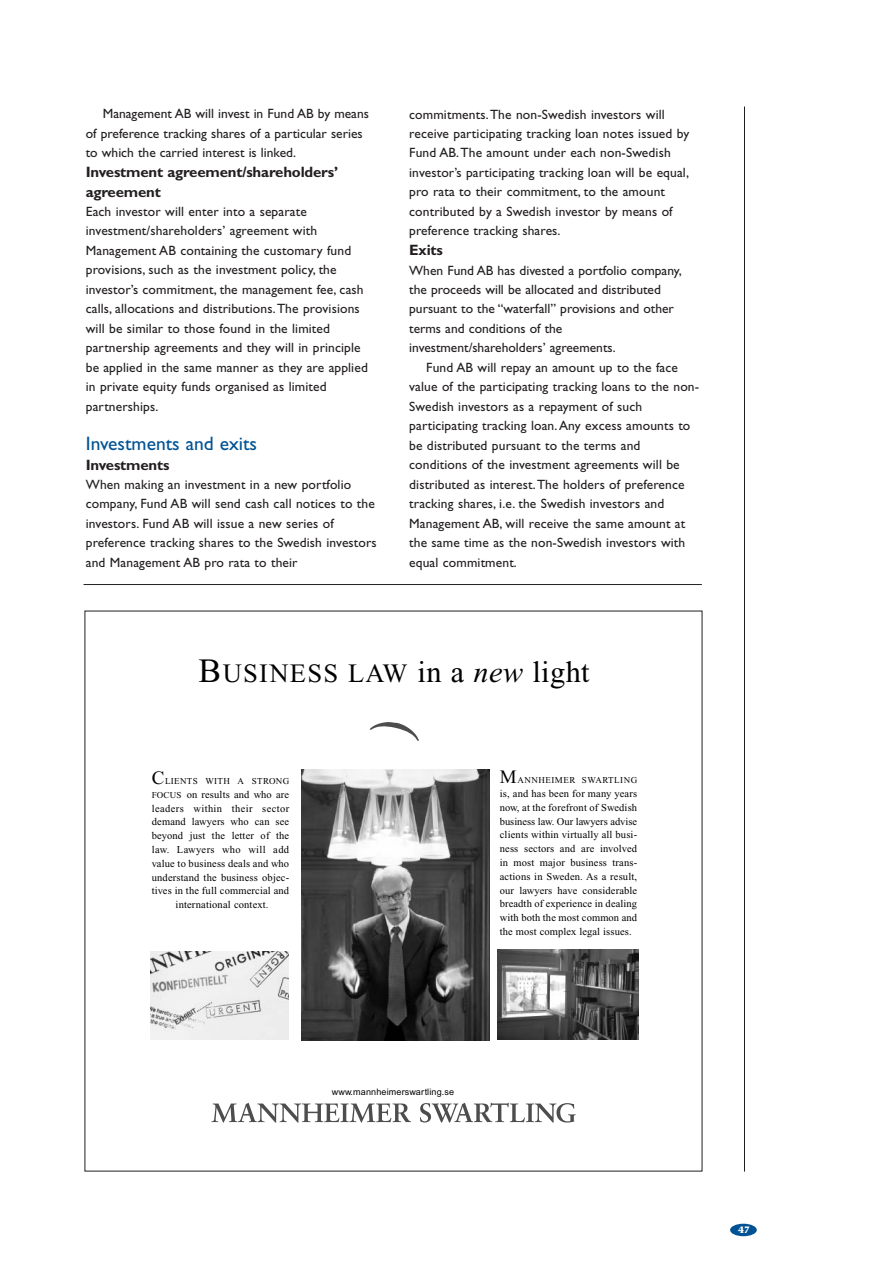
<style>
.page{position:relative;width:893px;height:1263px;background:#fff}
.page>*{position:absolute;margin:0;border:0;box-sizing:border-box;transform-origin:0 0}
.t1{font:26.55px "Times New Roman";letter-spacing:.05em;color:#000}
.t2{font:19.5px "Gill Sans";color:#005294}
.t3{font:700 15px/19.5px "Gill Sans";letter-spacing:-.01em;color:#231f20}
.t4{font:13.5px/19.5px "Gill Sans";letter-spacing:.01em;color:#231f20}
.t5{font:10.5px/13.8px "Times New Roman";letter-spacing:.015em;color:#000;text-align:center}
.t6{font:700 9.3px "Stone Serif";color:#fff}
.t7{font:9px "Arial";letter-spacing:.015em;color:#000}
.t8{font:9px "Times New Roman";letter-spacing:.055em;color:#000}
.t9{font:9px "Times New Roman";letter-spacing:.035em;color:#000}
.s1{font-size:34.05px}
.s2{font-size:30.3px}
.s3{font-style:italic;font-size:30.3px}
.s4{font-size:18.9px}
.s5{font-size:9px}
</style>
<div class="page">
<div style="left:730px;top:1224px;width:26px;height:12px;background:#005294;border-radius:50%"></div>
<hr style="left:744px;top:106px;width:1px;height:1066px;background:#231f20">
<hr style="left:83px;top:584px;width:618px;height:1px;background:#231f20">
<svg style="left:150px;top:722px;width:489px;height:401px"></svg>
<p class="t4" style="left:86px;top:106px;width:285px;text-indent:17px">Management AB will invest in Fund AB by means of preference tracking shares of a particular series to which the carried interest is linked.</p>
<p class="t3" style="left:86px;top:164px;width:254px">Investment agreement/shareholders’ agreement</p>
<p class="t4" style="left:86px;top:203px;width:283px">Each investor will enter into a separate investment/shareholders’ agreement with Management AB containing the customary fund provisions, such as the investment policy, the investor’s commitment, the management fee, cash calls, allocations and distributions.The provisions will be similar to those found in the limited partnership agreements and they will in principle be applied in the same manner as they are applied in private equity funds organised as limited partnerships.</p>
<h2 class="t2" style="left:86px;top:437px;width:173px">Investments and exits</h2>
<p class="t3" style="left:86px;top:456px;width:85px">Investments</p>
<p class="t4" style="left:86px;top:476px;width:292px">When making an investment in a new portfolio company, Fund AB will send cash call notices to the investors. Fund AB will issue a new series of preference tracking shares to the Swedish investors and Management AB pro rata to their</p>
<p class="t4" style="left:409px;top:106px;width:282px">commitments.The non-Swedish investors will receive participating tracking loan notes issued by Fund AB.The amount under each non-Swedish investor’s participating tracking loan will be equal, pro rata to their commitment, to the amount contributed by a Swedish investor by means of preference tracking shares.</p>
<p class="t3" style="left:409px;top:242px;width:35px">Exits</p>
<p class="t4" style="left:409px;top:262px;width:274px">When Fund AB has divested a portfolio company, the proceeds will be allocated and distributed pursuant to the “waterfall” provisions and other terms and conditions of the investment/shareholders’ agreements.</p>
<p class="t4" style="left:409px;top:359px;width:291px;text-indent:17px">Fund AB will repay an amount up to the face value of the participating tracking loans to the non-Swedish investors as a repayment of such participating tracking loan.Any excess amounts to be distributed pursuant to the terms and conditions of the investment agreements will be distributed as interest.The holders of preference tracking shares, i.e. the Swedish investors and Management AB, will receive the same amount at the same time as the non-Swedish investors with equal commitment.</p>
<h1 class="t1" style="left:198px;top:664px;width:393px"><span class="s1">B</span>USINESS LAW <span class="s2">in a</span> <span class="s3">new</span> <span class="s2">light</span></h1>
<p class="t9" style="left:152px;top:778px;width:139px"><span class="s4">C</span>LIENTS WITH A STRONG</p>
<p class="t5" style="left:152px;top:788px;width:139px"><span class="s5">FOCUS</span> on results and who are leaders within their sector demand lawyers who can see beyond just the letter of the law. Lawyers who will add value to business deals and who understand the business objec&shy;tives in the full commercial and international context.</p>
<p class="t8" style="left:500px;top:777px;width:139px"><span class="s4">M</span>ANNHEIMER SWARTLING</p>
<p class="t5" style="left:500px;top:788px;width:139px;text-align:justify">is, and has been for many years now, at the forefront of Swedish business law. Our lawyers advise clients within virtually all busi&shy;ness sectors and are involved in most major business trans&shy;actions in Sweden. As a result, our lawyers have considerable breadth of experience in dealing with both the most common and the most complex legal issues.</p>
<p class="t7" style="left:332px;top:1086px;width:124px">www.mannheimerswartling.se</p>
<p class="t6" style="left:738px;top:1226px;width:13px">47</p>
</div>
